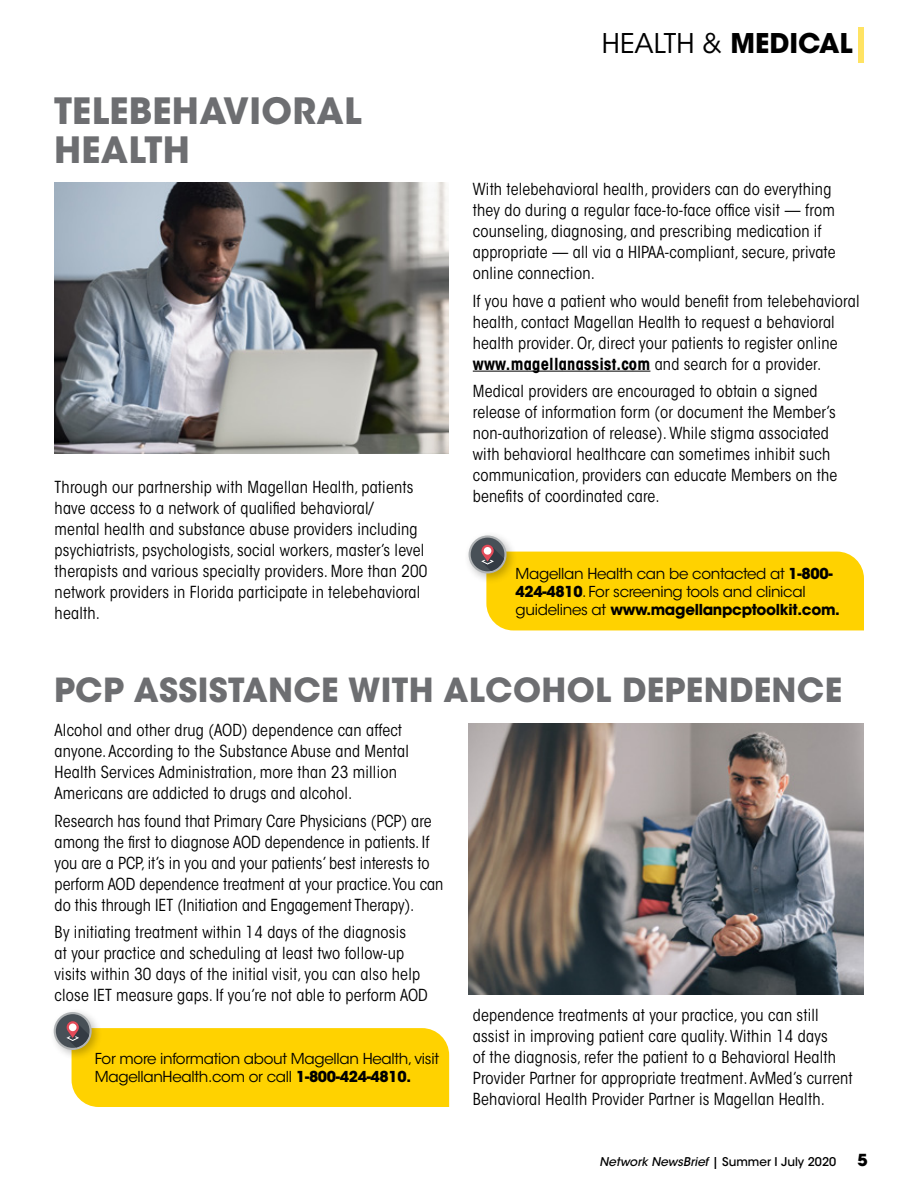
<style>
.page{position:relative;width:918px;height:1188px;background:#fff}
.page>*{position:absolute;margin:0;border:0;box-sizing:border-box;transform-origin:0 0}
.t1{font:700 36px/39px "ITC Avant Garde Std";letter-spacing:.01em;color:#6d6e71}
.t2{font:700 33px "ITC Avant Garde Std";letter-spacing:.01em;color:#6d6e71}
.t3{font:27px "ITC Avant Garde Std";color:#000}
.t4{font:condensed 16.5px/21px "ITC Avant Garde Std";letter-spacing:.01em;color:#000}
.t5{font:700 16.5px "ITC Avant Garde Std";color:#000}
.t6{font:15px/18px "ITC Avant Garde Std";letter-spacing:-.02em;color:#000}
.t7{font:italic 500 12px "ITC Avant Garde Std";color:#000}
.s1{font-weight:700}
.s2{font-style:normal}
</style>
<div class="page">
<hr style="left:473px;top:371px;width:177px;height:1px;background:#000">
<div style="left:859px;top:27px;width:5px;height:36px;background:#ffe363"></div>
<div style="left:464px;top:531px;width:54px;height:53px;background:#000;opacity:.25"></div>
<div style="left:470px;top:537px;width:35px;height:35px;background:#485057;border-radius:50%"></div>
<div style="left:469px;top:536px;width:38px;height:37px;border:2px solid #b1b4b6;border-radius:50%"></div>
<svg style="left:481px;top:545px;width:383px;height:85px;background:#fcd318"></svg>
<div style="left:484px;top:547px;width:7px;height:8px;background:#fff;border-radius:50%"></div>
<div style="left:49px;top:1008px;width:54px;height:53px;background:#000;opacity:.25"></div>
<svg style="left:55px;top:1013px;width:36px;height:36px"></svg>
<div style="left:54px;top:1012px;width:38px;height:38px;border:2px solid #b1b4b6;border-radius:50%"></div>
<svg style="left:66px;top:1021px;width:383px;height:86px;background:#fbd31a"></svg>
<div style="left:69px;top:1024px;width:8px;height:7px;background:#fff;border-radius:50%"></div>
<img style="left:54px;top:183px;width:395px;height:271px">
<img style="left:469px;top:724px;width:394px;height:271px">
<h1 class="t1" style="left:54px;top:91px;width:309px">TELEBEHAVIORAL<br>HEALTH</h1>
<p class="t4" style="left:55px;top:476px;width:374px">Through our partnership with Magellan Health, patients have access to a network of qualified behavioral/<br>mental health and substance abuse providers including psychiatrists, psychologists, social workers, master’s level therapists and various specialty providers. More than 200 network providers in Florida participate in telebehavioral health.</p>
<h3 class="t3" style="left:602px;top:27px;width:252px">HEALTH &amp; <span class="s1">MEDICAL</span></h3>
<p class="t4" style="left:473px;top:178px;width:364px">With telebehavioral health, providers can do everything they do during a regular face-to-face office visit — from counseling, diagnosing, and prescribing medication if appropriate — all via a HIPAA-compliant, secure, private online connection.</p>
<p class="t4" style="left:473px;top:290px;width:388px">If you have a patient who would benefit from telebehavioral health, contact Magellan Health to request a behavioral health provider. Or, direct your patients to register online <span class="s1">www.magellanassist.com</span> and search for a provider.</p>
<p class="t4" style="left:473px;top:381px;width:366px">Medical providers are encouraged to obtain a signed release of information form (or document the Member’s non-authorization of release). While stigma associated with behavioral healthcare can sometimes inhibit such communication, providers can educate Members on the benefits of coordinated care.</p>
<p class="t6" style="left:516px;top:564px;width:326px">Magellan Health can be contacted at <span class="s1">1-800-<br>424-4810</span>. For screening tools and clinical guidelines at <span class="s1">www.magellanpcptoolkit.com.</span></p>
<h2 class="t2" style="left:54px;top:668px;width:790px">PCP ASSISTANCE WITH ALCOHOL DEPENDENCE</h2>
<p class="t4" style="left:55px;top:719px;width:356px">Alcohol and other drug (AOD) dependence can affect anyone. According to the Substance Abuse and Mental Health Services Administration, more than 23 million Americans are addicted to drugs and alcohol.</p>
<p class="t4" style="left:55px;top:810px;width:390px">Research has found that Primary Care Physicians (PCP) are among the first to diagnose AOD dependence in patients. If you are a PCP, it’s in you and your patients’ best interests to perform AOD dependence treatment at your practice. You can do this through IET (Initiation and Engagement Therapy).</p>
<p class="t4" style="left:55px;top:922px;width:375px">By initiating treatment within 14 days of the diagnosis<br>at your practice and scheduling at least two follow-up visits within 30 days of the initial visit, you can also help close IET measure gaps. If you’re not able to perform AOD</p>
<p class="t6" style="left:95px;top:1050px;width:346px">For more information about Magellan Health, visit<br>MagellanHealth.com or call <span class="s1">1-800-424-4810.</span></p>
<p class="t4" style="left:473px;top:1005px;width:381px">dependence treatments at your practice, you can still assist in improving patient care quality. Within 14 days<br>of the diagnosis, refer the patient to a Behavioral Health Provider Partner for appropriate treatment. AvMed’s current Behavioral Health Provider Partner is Magellan Health.</p>
<p class="t7" style="left:600px;top:1154px;width:238px">Network NewsBrief <span class="s2">| S u m m e r I J u l y 2 0 2 0</span></p>
<p class="t5" style="left:857px;top:1149px;width:12px">5</p>
</div>
